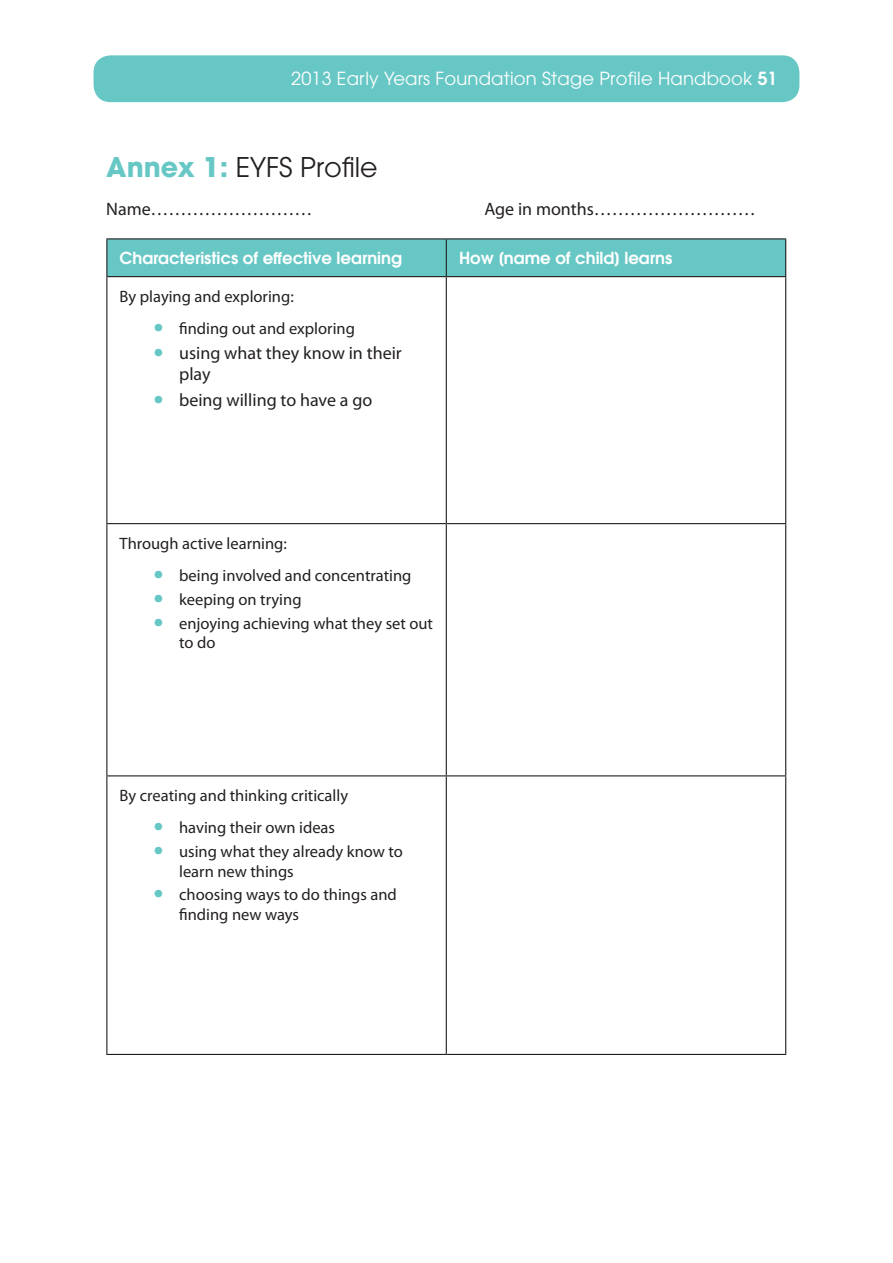
<style>
.page{position:relative;width:893px;height:1263px;background:#fff}
.page>*{position:absolute;margin:0;border:0;box-sizing:border-box;transform-origin:0 0}
.t1{font:27px "ITC Avant Garde Std";color:#231f20}
.t2{font:18px/21px "Myriad Pro";color:#231f20}
.t3{font:18px "ITC Avant Garde Std";letter-spacing:.01em;color:#fff}
.t4{font:16.5px/19.5px "Myriad Pro";color:#231f20}
.t5{font:600 16.5px "ITC Avant Garde Std";color:#fff}
.s1{font-weight:600}
.s2{font-weight:700;color:#66c7c5}
.s3{font-size:36px;color:#66c7c5}
</style>
<div class="page">
<div style="left:94px;top:55px;width:705px;height:47px;background:#66c7c5;border-radius:17px"></div>
<div style="left:107px;top:239px;width:339px;height:38px;background:#66c7c5"></div>
<div style="left:446px;top:239px;width:340px;height:38px;background:#66c7c5"></div>
<hr style="left:106px;top:238px;width:340px;height:1px;background:#231f20">
<hr style="left:106px;top:239px;width:1px;height:37px;background:#231f20">
<hr style="left:446px;top:238px;width:340px;height:1px;background:#231f20">
<hr style="left:446px;top:239px;width:1px;height:37px;background:#231f20">
<hr style="left:785px;top:239px;width:1px;height:37px;background:#231f20">
<hr style="left:106px;top:276px;width:340px;height:1px;background:#231f20">
<hr style="left:106px;top:277px;width:1px;height:246px;background:#231f20">
<hr style="left:446px;top:276px;width:340px;height:1px;background:#231f20">
<hr style="left:446px;top:277px;width:1px;height:246px;background:#231f20">
<hr style="left:785px;top:277px;width:1px;height:246px;background:#231f20">
<hr style="left:106px;top:523px;width:340px;height:1px;background:#231f20">
<hr style="left:106px;top:524px;width:1px;height:251px;background:#231f20">
<hr style="left:446px;top:523px;width:340px;height:1px;background:#231f20">
<hr style="left:446px;top:524px;width:1px;height:251px;background:#231f20">
<hr style="left:785px;top:524px;width:1px;height:251px;background:#231f20">
<hr style="left:106px;top:775px;width:340px;height:1px;background:#231f20">
<hr style="left:106px;top:776px;width:1px;height:278px;background:#231f20">
<hr style="left:446px;top:775px;width:340px;height:1px;background:#231f20">
<hr style="left:446px;top:776px;width:1px;height:278px;background:#231f20">
<hr style="left:785px;top:776px;width:1px;height:278px;background:#231f20">
<hr style="left:106px;top:1054px;width:340px;height:1px;background:#231f20">
<hr style="left:446px;top:1054px;width:340px;height:1px;background:#231f20">
<p class="t3" style="left:291px;top:68px;width:488px">2013 Early Years Foundation Stage Profile Handbook <span class="s1">51</span></p>
<p class="t1" style="left:106px;top:151px;width:273px"><span class="s2">Annex 1:</span> EYFS Profile</p>
<p class="t2" style="left:106px;top:198px;width:208px">Name………………………</p>
<p class="t2" style="left:484px;top:198px;width:273px">Age in months………………………</p>
<p class="t5" style="left:120px;top:247px;width:284px">Characteristics of effective learning</p>
<p class="t5" style="left:459px;top:247px;width:215px">How [name of child] learns</p>
<p class="t4" style="left:120px;top:286px;width:176px">By playing and exploring:</p>
<p class="t4" style="left:154px;top:318px;width:203px"><span class="s3">•</span> finding out and exploring</p>
<p class="t2" style="left:179px;top:342px;width:224px;text-indent:-26px"><span class="s3">•</span> using what they know in their play</p>
<p class="t2" style="left:154px;top:389px;width:220px"><span class="s3">•</span> being willing to have a go</p>
<p class="t4" style="left:120px;top:533px;width:169px">Through active learning:</p>
<p class="t4" style="left:154px;top:565px;width:259px"><span class="s3">•</span> being involved and concentrating</p>
<p class="t4" style="left:154px;top:589px;width:149px"><span class="s3">•</span> keeping on trying</p>
<p class="t4" style="left:179px;top:613px;width:255px;text-indent:-26px"><span class="s3">•</span> enjoying achieving what they set out to do</p>
<p class="t4" style="left:120px;top:785px;width:230px">By creating and thinking critically</p>
<p class="t4" style="left:154px;top:818px;width:183px"><span class="s3">•</span> having their own ideas</p>
<p class="t4" style="left:179px;top:841px;width:225px;text-indent:-26px"><span class="s3">•</span> using what they already know to learn new things</p>
<p class="t4" style="left:179px;top:885px;width:219px;text-indent:-26px"><span class="s3">•</span> choosing ways to do things and finding new ways</p>
</div>
